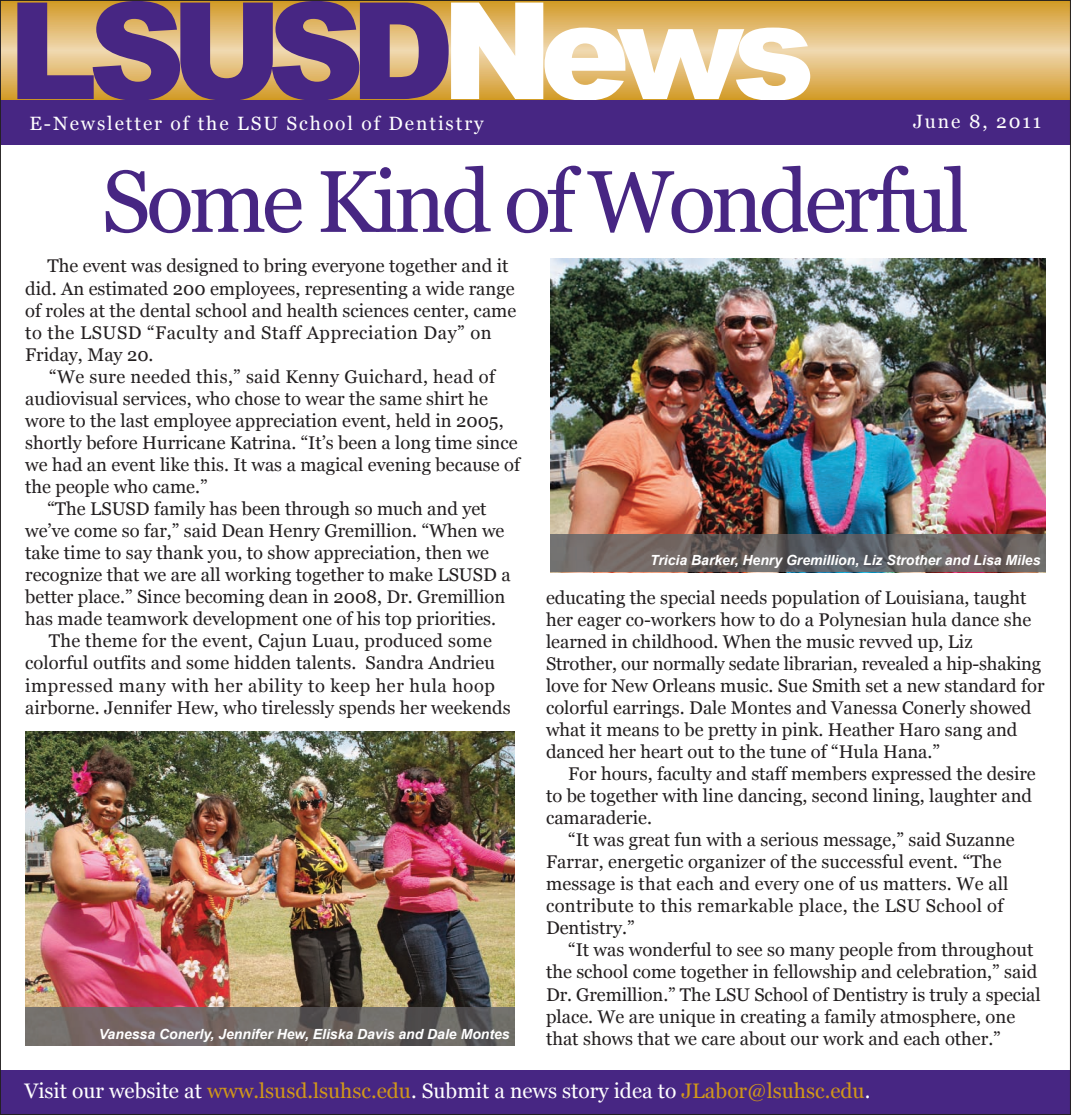
<style>
.page{position:relative;width:1071px;height:1115px;background:#fff}
.page>*{position:absolute;margin:0;border:0;box-sizing:border-box;transform-origin:0 0}
.t1{font:900 134.75px "Arial";letter-spacing:-.1em;color:#472683}
.t2{font:87.5px "Georgia";letter-spacing:-.05em;color:#472683}
.t3{font:21px "Georgia";color:#fff}
.t4{font:19.25px "Georgia";letter-spacing:.1em;color:#fff}
.t5{font:18.38px/22.1px "Georgia";color:#231f20}
.t6{font:18.38px "Georgia";letter-spacing:.03em;color:#231f20}
.t7{font:18.38px "Georgia";letter-spacing:.02em;color:#231f20}
.t8{font:italic 700 14px "Arial";color:#fff}
.s1{color:#fff}
.s2{color:#d0971a}
</style>
<div class="page">
<div style="left:0;top:1070px;width:1071px;height:45px;background:#472683"></div>
<svg style="left:2px;top:2px;width:1067px;height:99px;background:#dfb76b"></svg>
<div style="left:0;top:101px;width:1071px;height:44px;background:#472683"></div>
<img style="left:25px;top:731px;width:490px;height:277px">
<img style="left:550px;top:259px;width:496px;height:275px">
<img style="left:550px;top:534px;width:496px;height:38px">
<svg style="left:25px;top:1045px;width:490px;height:1px"></svg>
<img style="left:25px;top:1008px;width:490px;height:37px">
<h1 class="t1" style="left:8px;top:-49px;width:809px">LSUSD<span class="s1">News</span></h1>
<p class="t4" style="left:29px;top:113px;width:456px">E-Newsletter of the LSU School of Dentistry</p>
<p class="t4" style="left:913px;top:110px;width:129px">June 8, 2011</p>
<h2 class="t2" style="left:102px;top:152px;width:869px">Some Kind of Wonderful</h2>
<p class="t5" style="left:25px;top:255px;width:493px;text-indent:22px">The event was designed to bring everyone together and it did. An estimated 200 employees, representing a wide range of roles at the dental school and health sciences center, came to the LSUSD “Faculty and Staff Appreciation Day” on Friday, May 20.</p>
<p class="t7" style="left:49px;top:366px;width:447px">“We sure needed this,” said Kenny Guichard, head of</p>
<p class="t5" style="left:25px;top:387px;width:464px">audiovisual services, who chose to wear the same shirt he</p>
<p class="t5" style="left:25px;top:409px;width:480px">wore to the last employee appreciation event, held in 2005,</p>
<p class="t5" style="left:25px;top:431px;width:494px">shortly before Hurricane Katrina. “It’s been a long time since</p>
<p class="t5" style="left:25px;top:453px;width:496px">we had an event like this. It was a magical evening because of</p>
<p class="t5" style="left:25px;top:475px;width:184px">the people who came.”</p>
<p class="t5" style="left:47px;top:498px;width:441px">“The LSUSD family has been through so much and yet</p>
<p class="t5" style="left:25px;top:520px;width:481px">we’ve come so far,” said Dean Henry Gremillion. “When we</p>
<p class="t5" style="left:25px;top:542px;width:465px">take time to say thank you, to show appreciation, then we</p>
<p class="t5" style="left:25px;top:564px;width:487px">recognize that we are all working together to make LSUSD a</p>
<p class="t5" style="left:25px;top:586px;width:482px">better place.” Since becoming dean in 2008, Dr. Gremillion</p>
<p class="t5" style="left:25px;top:608px;width:473px">has made teamwork development one of his top priorities.</p>
<p class="t5" style="left:49px;top:630px;width:445px">The theme for the event, Cajun Luau, produced some</p>
<p class="t5" style="left:25px;top:652px;width:471px">colorful outfits and some hidden talents. Sandra Andrieu</p>
<p class="t6" style="left:25px;top:675px;width:471px">impressed many with her ability to keep her hula hoop</p>
<p class="t5" style="left:25px;top:696px;width:487px">airborne. Jennifer Hew, who tirelessly spends her weekends</p>
<p class="t8" style="left:650px;top:553px;width:392px">Tricia Barker, Henry Gremillion, Liz Strother and Lisa Miles</p>
<p class="t5" style="left:546px;top:586px;width:500px">educating the special needs population of Louisiana, taught her eager co-workers how to do a Polynesian hula dance she learned in childhood. When the music revved up, Liz Strother, our normally sedate librarian, revealed a hip-shaking love for New Orleans music. Sue Smith set a new standard for colorful earrings. Dale Montes and Vanessa Conerly showed what it means to be pretty in pink. Heather Haro sang and danced her heart out to the tune of “Hula Hana.”</p>
<p class="t5" style="left:546px;top:762px;width:491px;text-indent:22px">For hours, faculty and staff members expressed the desire to be together with line dancing, second lining, laughter and camaraderie.</p>
<p class="t5" style="left:546px;top:828px;width:470px;text-indent:22px">“It was great fun with a serious message,” said Suzanne Farrar, energetic organizer of the successful event. “The message is that each and every one of us matters. We all contribute to this remarkable place, the LSU School of Dentistry.”</p>
<p class="t5" style="left:546px;top:939px;width:496px;text-indent:22px">“It was wonderful to see so many people from throughout the school come together in fellowship and celebration,” said Dr. Gremillion.” The LSU School of Dentistry is truly a special place. We are unique in creating a family atmosphere, one that shows that we care about our work and each other.”</p>
<p class="t8" style="left:99px;top:1026px;width:412px">Vanessa Conerly, Jennifer Hew, Eliska Davis and Dale Montes</p>
<p class="t3" style="left:24px;top:1079px;width:847px">Visit our website at <span class="s2">www.lsusd.lsuhsc.edu</span>. Submit a news story idea to <span class="s2">JLabor@lsuhsc.edu</span>.</p>
</div>
